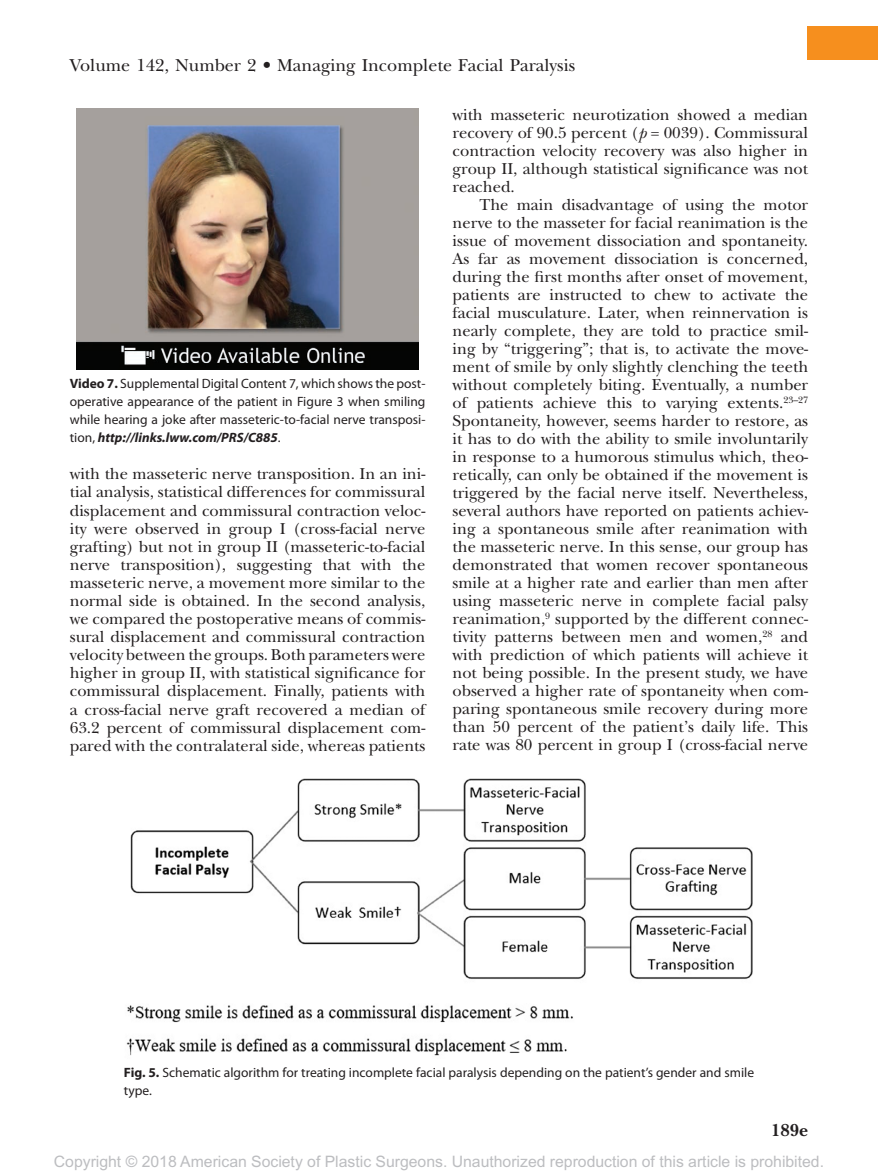
<style>
.page{position:relative;width:878px;height:1175px;background:#fff}
.page>*{position:absolute;margin:0;border:0;box-sizing:border-box;transform-origin:0 0}
.t1{font:18px "New Baskerville";color:#231f20}
.t2{font:700 18px "New Baskerville";color:#231f20}
.t3{font:16.5px/18px "New Baskerville";color:#231f20;text-align:justify}
.t4{font:15.75px "Arial MT Std";color:#bcbdc0}
.t5{font:13.5px/18px "Myriad Pro";color:#231f20}
.s1{font-weight:700}
.s2{font-weight:700;font-style:italic}
.s3{font-style:italic}
</style>
<div class="page">
<div style="left:807px;top:26px;width:71px;height:33px;background:#f68f1e"></div>
<img style="left:126px;top:778px;width:627px;height:278px">
<img style="left:77px;top:108px;width:341px;height:262px">
<p class="t1" style="left:70px;top:54px;width:507px">Volume 142, Number 2 • Managing Incomplete Facial Paralysis</p>
<p class="t5" style="left:70px;top:374px;width:357px;text-align:justify"><span class="s1">Video 7.</span> Supplemental Digital Content 7, which shows the post&shy;operative appearance of the patient in Figure 3 when smiling while hearing a joke after masseteric-to-facial nerve transposi&shy;tion, <span class="s2">http://links.lww.com/PRS/C885</span>.</p>
<p class="t3" style="left:70px;top:465px;width:357px">with the masseteric nerve transposition. In an ini&shy;tial analysis, statistical differences for commissural displacement and commissural contraction veloc&shy;ity were observed in group I (cross-facial nerve grafting) but not in group II (masseteric-to-facial nerve transposition), suggesting that with the masseteric nerve, a movement more similar to the normal side is obtained. In the second analysis, we compared the postoperative means of commis&shy;sural displacement and commissural contraction velocity between the groups. Both parameters were higher in group II, with statistical significance for commissural displacement. Finally, patients with a cross-facial nerve graft recovered a median of 63.2 percent of commissural displacement com&shy;pared with the contralateral side, whereas patients</p>
<p class="t3" style="left:452px;top:106px;width:357px">with masseteric neurotization showed a median recovery of 90.5 percent (<span class="s3">p</span> = 0039). Commissural contraction velocity recovery was also higher in group II, although statistical significance was not reached.</p>
<p class="t3" style="left:452px;top:196px;width:357px;text-indent:27px">The main disadvantage of using the motor nerve to the masseter for facial reanimation is the issue of movement dissociation and spontaneity.<br>As far as movement dissociation is concerned, during the first months after onset of movement, patients are instructed to chew to activate the facial musculature. Later, when reinnervation is nearly complete, they are told to practice smil&shy;ing by “triggering”; that is, to activate the move&shy;ment of smile by only slightly clenching the teeth without completely biting. Eventually, a number of patients achieve this to varying extents.<sup>23–27<br></sup>Spontaneity, however, seems harder to restore, as it has to do with the ability to smile involuntarily in response to a humorous stimulus which, theo&shy;retically, can only be obtained if the movement is triggered by the facial nerve itself. Nevertheless, several authors have reported on patients achiev&shy;ing a spontaneous smile after reanimation with the masseteric nerve. In this sense, our group has demonstrated that women recover spontaneous smile at a higher rate and earlier than men after using masseteric nerve in complete facial palsy reanimation,<sup>9</sup> supported by the different connec&shy;tivity patterns between men and women,<sup>28</sup> and with prediction of which patients will achieve it not being possible. In the present study, we have observed a higher rate of spontaneity when com&shy;paring spontaneous smile recovery during more than 50 percent of the patient’s daily life. This rate was 80 percent in group I (cross-facial nerve</p>
<p class="t5" style="left:124px;top:1063px;width:632px"><span class="s1">Fig. 5.</span> Schematic algorithm for treating incomplete facial paralysis depending on the patient’s gender and smile type.</p>
<p class="t2" style="left:771px;top:1119px;width:39px">189e</p>
<p class="t4" style="left:54px;top:1152px;width:771px">Copyright © 2018 American Society of Plastic Surgeons. Unauthorized reproduction of this article is prohibited.</p>
</div>
